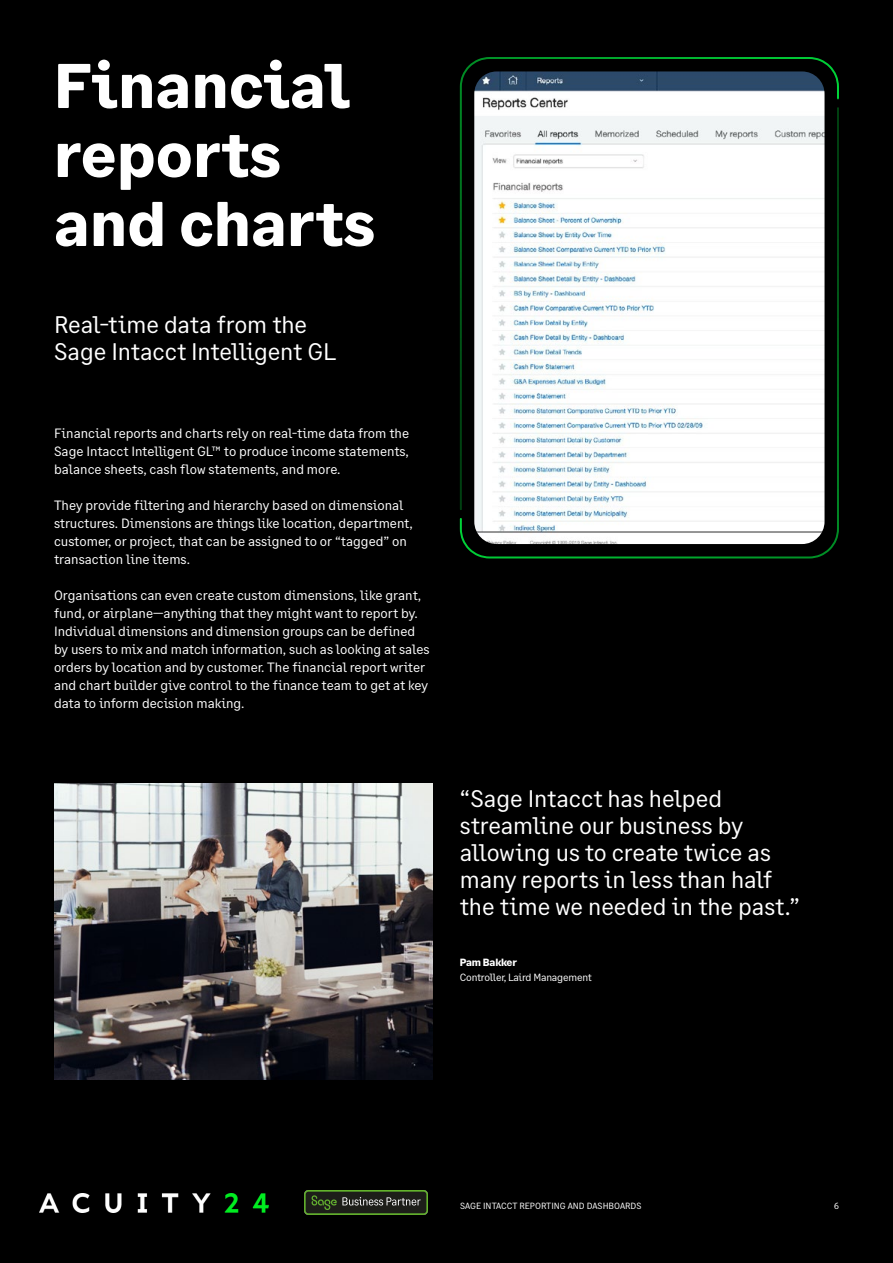
<style>
.page{position:relative;width:893px;height:1263px;background:#000}
.page>*{position:absolute;margin:0;border:0;box-sizing:border-box;transform-origin:0 0}
.t1{font:700 63px/69px "Sage Text";color:#fff}
.t2{font:24px/27px "Sage Text";letter-spacing:-.005em;color:#fff}
.t3{font:13.5px/18.1px "Sage Text";color:#fff}
.t4{font:10.5px "Sage Text";letter-spacing:-.02em;color:#fff}
.t5{font:700 10.5px "Sage Text";letter-spacing:-.02em;color:#fff}
.t6{font:9px "Sage Text";color:#fff}
.s1{font-family:"Adobe Clean"}
</style>
<div class="page">
<svg style="left:460px;top:57px;width:379px;height:51px"></svg>
<svg style="left:460px;top:108px;width:379px;height:450px"></svg>
<img style="left:474px;top:71px;width:350px;height:473px">
<img style="left:54px;top:783px;width:379px;height:297px">
<img style="left:39px;top:1193px;width:230px;height:19px">
<img style="left:304px;top:1190px;width:123px;height:24px">
<h1 class="t1" style="left:54px;top:53px;width:323px">Financial reports and charts</h1>
<h2 class="t2" style="left:54px;top:311px;width:284px">Real-time data from the<br>Sage Intacct Intelligent GL</h2>
<p class="t3" style="left:54px;top:424px;width:357px;text-align:justify">Financial reports and charts rely on real-time data from the Sage Intacct Intelligent GL™ to produce income statements, balance sheets, cash flow statements, and more.</p>
<p class="t3" style="left:54px;top:496px;width:360px">They provide filtering and hierarchy based on dimensional structures. Dimensions are things like location, department, customer, or project, that can be assigned to or “tagged” on transaction line items.</p>
<p class="t3" style="left:54px;top:586px;width:377px">Organi<span class="s1">s</span>ations can even create custom dimensions, like grant, fund, or airplane—anything that they might want to report by.<br>Individual dimensions and dimension groups can be defined by users to mix and match information, such as looking at sales orders by location and by customer. The financial report writer and chart builder give control to the finance team to get at key data to inform decision making.</p>
<h2 class="t2" style="left:460px;top:785px;width:341px">“Sage Intacct has helped streamline our business by allowing us to create twice as many reports in less than half the time we needed in the past.”</h2>
<p class="t5" style="left:460px;top:956px;width:59px">Pam Bakker</p>
<p class="t4" style="left:460px;top:971px;width:133px">Controller, Laird Management</p>
<p class="t6" style="left:460px;top:1200px;width:183px">SAGE INTACCT REPORTING AND DASHBOARDS</p>
<p class="t6" style="left:834px;top:1200px;width:6px">6</p>
</div>
